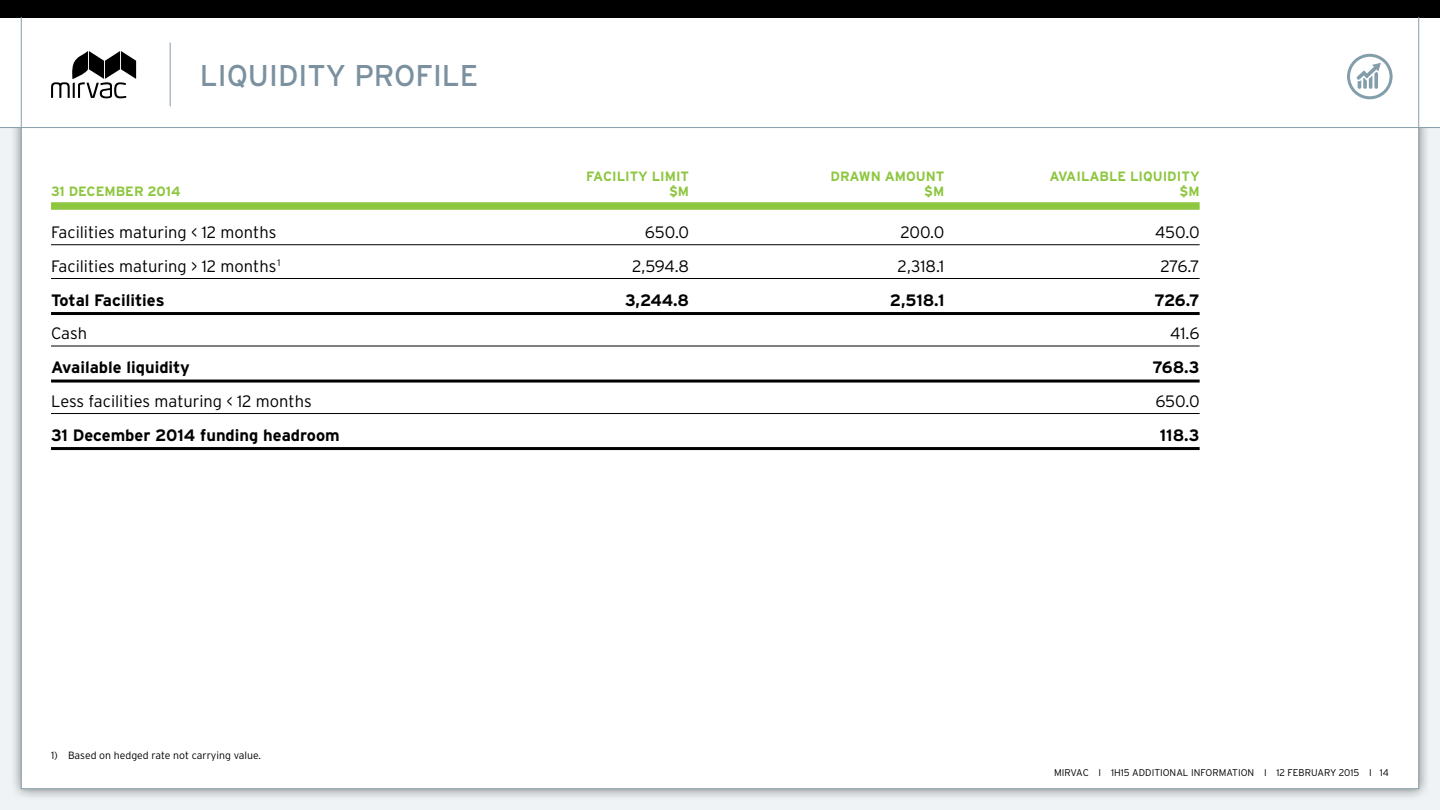
<style>
.page{position:relative;width:1440px;height:810px;background:#fff}
.page>*{position:absolute;margin:0;border:0;box-sizing:border-box;transform-origin:0 0}
.t1{font:30px "Interstate";color:#7b919f}
.t2{font:300 16.5px "Interstate";color:#000}
.t3{font:700 16.5px "Interstate";color:#000}
.t4{font:700 13.5px "Interstate";color:#8dc63f}
.t5{font:300 10.5px "Interstate";color:#000}
.t6{font:300 9.75px "Interstate";color:#000}
</style>
<div class="page">
<div style="left:0;top:128px;width:1439px;height:682px;background:#eff3f5"></div>
<div style="left:9px;top:105px;width:1421px;height:695px;background:#000;opacity:.5"></div>
<div style="left:21px;top:117px;width:1397px;height:672px;background:#fff;border:1px solid #849daa"></div>
<div style="left:0;top:0;width:1439px;height:17px;background:#000"></div>
<div style="left:11px;top:98px;width:1418px;height:30px;background:#fff"></div>
<hr style="left:21px;top:17px;width:1px;height:111px;background:#849daa">
<hr style="left:1418px;top:17px;width:1px;height:111px;background:#849daa">
<hr style="left:0;top:127px;width:1439px;height:1px;background:#849daa">
<hr style="left:170px;top:43px;width:1px;height:63px;background:#849daa">
<svg style="left:51px;top:51px;width:85px;height:47px"></svg>
<div style="left:51px;top:202px;width:1148px;height:8px;background:#8dc63f"></div>
<hr style="left:51px;top:244px;width:1148px;height:1px;background:#000">
<hr style="left:51px;top:278px;width:1148px;height:1px;background:#000">
<hr style="left:51px;top:312px;width:1148px;height:3px;background:#000">
<hr style="left:51px;top:346px;width:1148px;height:1px;background:#000">
<hr style="left:51px;top:380px;width:1148px;height:3px;background:#000">
<hr style="left:51px;top:413px;width:1148px;height:1px;background:#000">
<hr style="left:51px;top:447px;width:1148px;height:3px;background:#000">
<div style="left:1346px;top:54px;width:46px;height:45px;border:3px solid #849daa;border-radius:50%"></div>
<svg style="left:1356px;top:63px;width:24px;height:26px"></svg>
<h1 class="t1" style="left:200px;top:58px;width:280px">LIQUIDITY PROFILE</h1>
<p class="t4" style="left:586px;top:168px;width:104px">FACILITY LIMIT</p>
<p class="t4" style="left:830px;top:168px;width:115px">DRAWN AMOUNT</p>
<p class="t4" style="left:1049px;top:168px;width:152px">AVAILABLE LIQUIDITY</p>
<p class="t4" style="left:51px;top:183px;width:131px">31 DECEMBER 2014</p>
<p class="t4" style="left:669px;top:183px;width:22px">$M</p>
<p class="t4" style="left:924px;top:183px;width:22px">$M</p>
<p class="t4" style="left:1179px;top:183px;width:22px">$M</p>
<p class="t2" style="left:51px;top:222px;width:227px">Facilities maturing &lt; 12 months</p>
<p class="t2" style="left:645px;top:222px;width:46px">650.0</p>
<p class="t2" style="left:900px;top:222px;width:46px">200.0</p>
<p class="t2" style="left:1155px;top:222px;width:46px">450.0</p>
<p class="t2" style="left:51px;top:256px;width:231px">Facilities maturing &gt; 12 months <sup>1</sup></p>
<p class="t2" style="left:632px;top:256px;width:59px">2,594.8</p>
<p class="t2" style="left:897px;top:256px;width:48px">2,318.1</p>
<p class="t2" style="left:1160px;top:256px;width:41px">276.7</p>
<p class="t3" style="left:51px;top:290px;width:115px">Total Facilities</p>
<p class="t3" style="left:625px;top:290px;width:65px">3,244.8</p>
<p class="t3" style="left:889px;top:290px;width:56px">2,518.1</p>
<p class="t3" style="left:1154px;top:290px;width:47px">726.7</p>
<p class="t2" style="left:51px;top:324px;width:38px">Cash</p>
<p class="t2" style="left:1170px;top:324px;width:31px">41.6</p>
<p class="t3" style="left:51px;top:357px;width:140px">Available liquidity</p>
<p class="t3" style="left:1152px;top:357px;width:49px">768.3</p>
<p class="t2" style="left:51px;top:391px;width:262px">Less facilities maturing &lt; 12 months</p>
<p class="t2" style="left:1155px;top:391px;width:46px">650.0</p>
<p class="t3" style="left:51px;top:425px;width:290px">31 December 2014 funding headroom</p>
<p class="t3" style="left:1159px;top:425px;width:41px">118.3</p>
<p class="t5" style="left:51px;top:749px;width:211px">1) Based on hedged rate not carrying value.</p>
<p class="t6" style="left:1054px;top:767px;width:336px">MIRVAC I 1H15 ADDITIONAL INFORMATION I 12 FEBRUARY 2015 I 14</p>
</div>
